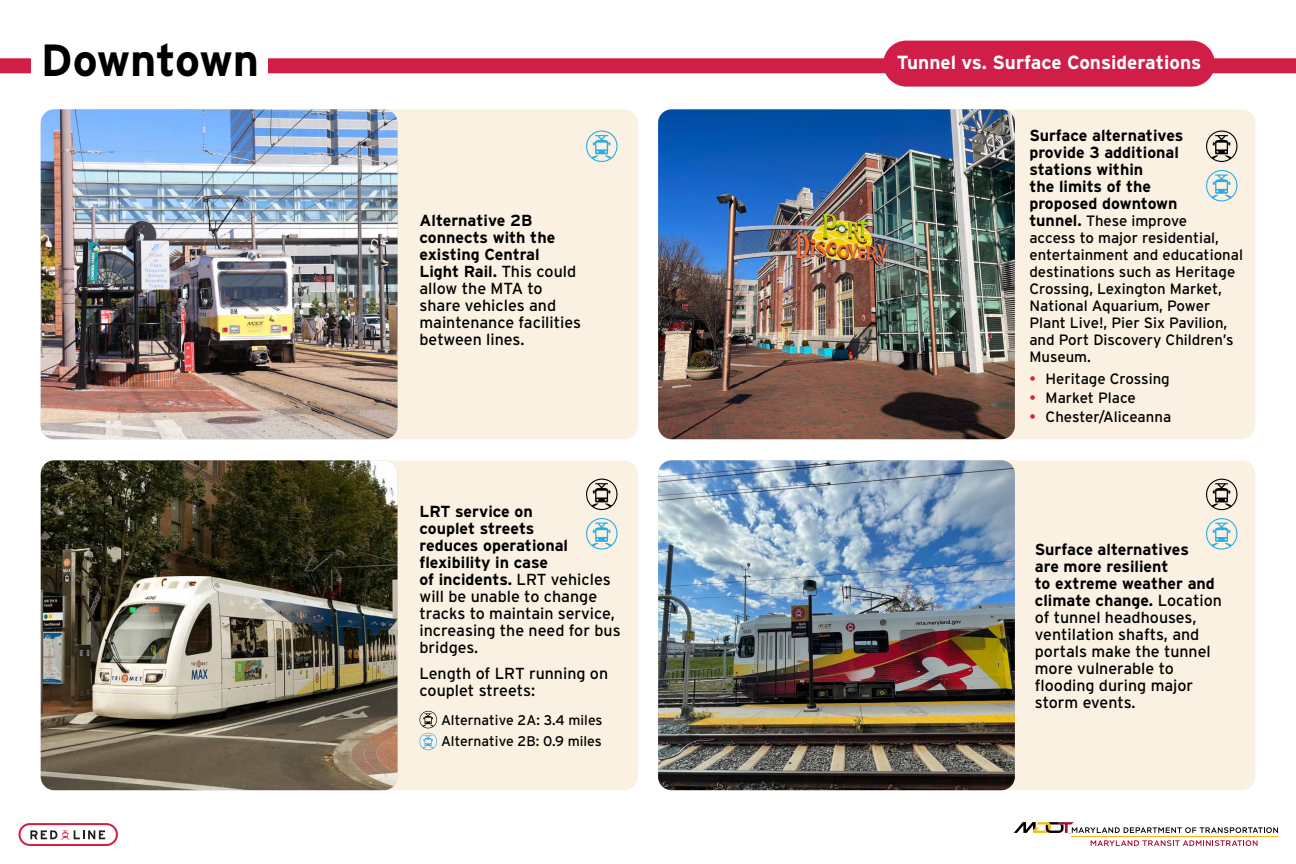
<style>
.page{position:relative;width:1296px;height:864px;background:#fff}
.page>*{position:absolute;margin:0;border:0;box-sizing:border-box;transform-origin:0 0}
.t1{font:700 45px "Interstate";letter-spacing:-.005em;color:#000}
.t2{font:700 19px "Interstate";color:#fff}
.t3{font:16px/17px "Interstate";color:#000}
.t4{font:700 16px/17px "Interstate";color:#000}
.t5{font:15px/17px "Interstate";color:#000}
.t6{font:14px/21.8px "Interstate";color:#000}
.s1{font-weight:700}
.s2{font-weight:700;font-size:16px}
.s3{color:#d11e47}
</style>
<div class="page">
<div style="left:19px;top:823px;width:99px;height:23px;border:2px solid #d21e46;border-radius:10px"></div>
<svg style="left:30px;top:830px;width:75px;height:9px"></svg>
<svg style="left:1091px;top:840px;width:167px;height:6px"></svg>
<svg style="left:1014px;top:822px;width:264px;height:12px"></svg>
<hr style="left:1072px;top:836px;width:206px;height:1px;background:#fdb913">
<div style="left:658px;top:460px;width:597px;height:330px;background:#fbf1e3;border-radius:14px"></div>
<div style="left:41px;top:460px;width:597px;height:330px;background:#fbf1e3;border-radius:14px"></div>
<div style="left:658px;top:109px;width:597px;height:330px;background:#fbf1e3;border-radius:14px"></div>
<div style="left:41px;top:109px;width:597px;height:330px;background:#fbf1e3;border-radius:14px"></div>
<svg style="left:586px;top:131px;width:32px;height:31px"></svg>
<svg style="left:1206px;top:131px;width:32px;height:31px"></svg>
<svg style="left:1206px;top:170px;width:32px;height:31px"></svg>
<div style="left:0;top:58px;width:1296px;height:15px;background:#d11e47"></div>
<div style="left:32px;top:40px;width:236px;height:36px;background:#fff"></div>
<div style="left:883px;top:41px;width:332px;height:46px;background:#d11e48;border-radius:23px"></div>
<img style="left:41px;top:109px;width:357px;height:330px">
<img style="left:658px;top:109px;width:357px;height:330px">
<img style="left:41px;top:460px;width:357px;height:330px">
<img style="left:658px;top:460px;width:357px;height:330px">
<svg style="left:1206px;top:479px;width:32px;height:31px"></svg>
<svg style="left:1206px;top:518px;width:32px;height:32px"></svg>
<svg style="left:586px;top:479px;width:32px;height:31px"></svg>
<svg style="left:586px;top:518px;width:32px;height:32px"></svg>
<svg style="left:419px;top:711px;width:18px;height:39px"></svg>
<h1 class="t1" style="left:41px;top:36px;width:220px">Downtown</h1>
<p class="t2" style="left:897px;top:52px;width:306px">Tunnel vs. Surface Considerations</p>
<p class="t3" style="left:420px;top:212px;width:163px"><span class="s1">Alternative 2B connects with the existing Central<br>Light Rail.</span> This could allow the MTA to share vehicles and maintenance facilities between lines.</p>
<p class="t3" style="left:420px;top:503px;width:203px"><span class="s1">LRT service on<br>couplet streets<br>reduces operational flexibility in case<br>of incidents.</span> LRT vehicles will be unable to change tracks to maintain service, increasing the need for bus bridges.</p>
<p class="t3" style="left:420px;top:665px;width:190px">Length of LRT running on couplet streets:</p>
<p class="t6" style="left:441px;top:709px;width:163px">Alternative 2A: 3.4 miles<br>Alternative 2B: 0.9 miles</p>
<p class="t4" style="left:1029px;top:127px;width:156px">Surface alternatives provide 3 additional stations within<br>the limits of the proposed downtown</p>
<p class="t5" style="left:1029px;top:213px;width:215px"><span class="s2">tunnel.</span> These improve<br>access to major residential, entertainment and educational destinations such as Heritage<br>Crossing, Lexington Market,<br>National Aquarium, Power<br>Plant Live!, Pier Six Pavilion, and Port Discovery Children’s<br>Museum.</p>
<p class="t5" style="left:1029px;top:370px;width:142px"><span class="s3">•</span> Heritage Crossing</p>
<p class="t5" style="left:1029px;top:389px;width:108px"><span class="s3">•</span> Market Place</p>
<p class="t5" style="left:1029px;top:408px;width:143px"><span class="s3">•</span> Chester/Aliceanna</p>
<p class="t3" style="left:1035px;top:541px;width:189px"><span class="s1">Surface alternatives<br>are more resilient<br>to extreme weather and climate change.</span> Location of tunnel headhouses, ventilation shafts, and portals make the tunnel more vulnerable to flooding during major storm events.</p>
</div>
